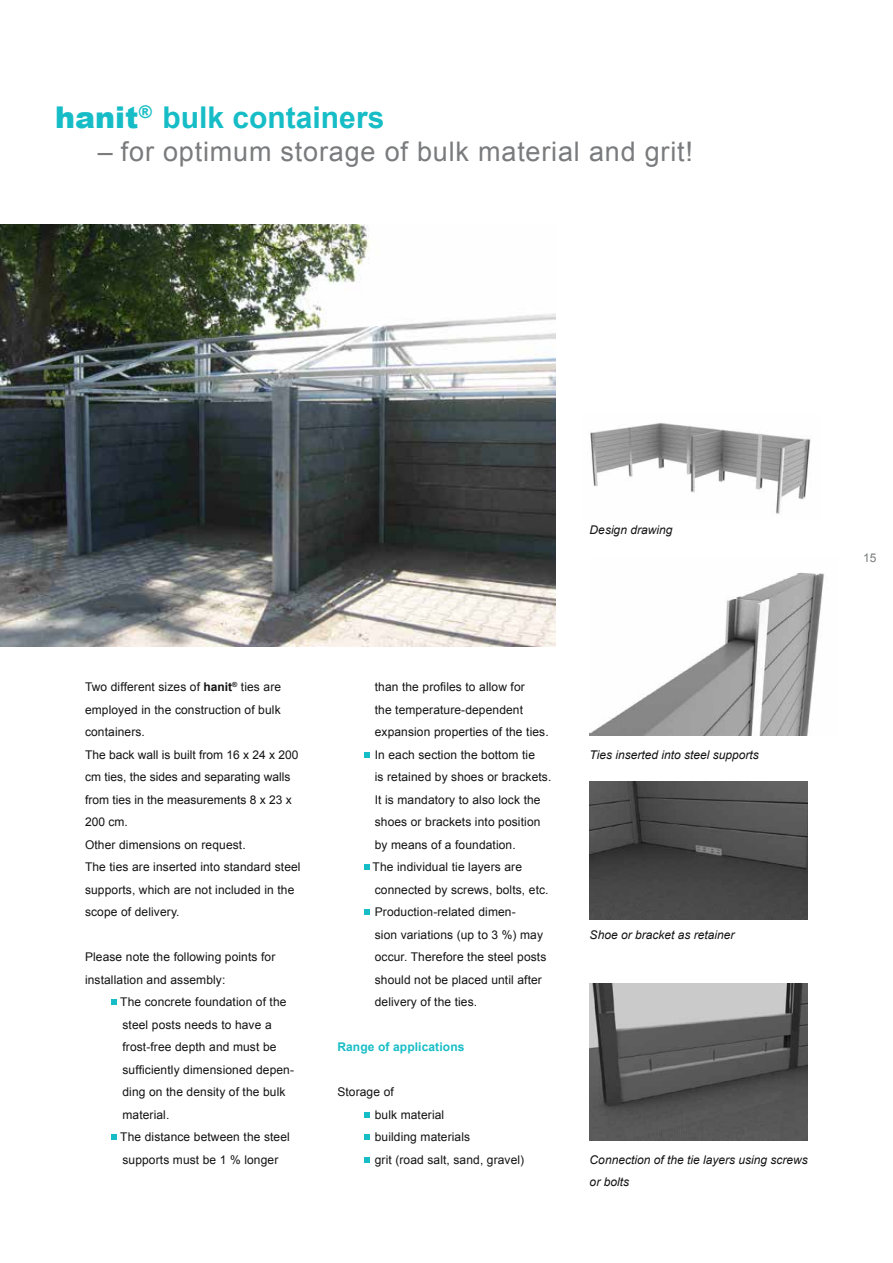
<style>
.page{position:relative;width:893px;height:1263px;background:#fff}
.page>*{position:absolute;margin:0;border:0;box-sizing:border-box;transform-origin:0 0}
.t1{font:700 30px "Arial";color:#17bdc6}
.t2{font:27px "Arial";letter-spacing:.03em;color:#7a7b7d}
.t3{font:12px/22.5px "Arial";letter-spacing:.01em;color:#141314}
.t4{font:italic 12px/22.5px "Arial";color:#141314}
.t5{font:700 12px "Arial";letter-spacing:.01em;color:#17bdc6}
.t6{font:12px "Arial";color:#7a7b7d}
.s1{font-weight:900}
.s2{font-weight:700}
</style>
<div class="page">
<svg style="left:112px;top:1000px;width:5px;height:5px"></svg>
<svg style="left:112px;top:1135px;width:5px;height:5px"></svg>
<svg style="left:364px;top:752px;width:5px;height:5px"></svg>
<svg style="left:364px;top:865px;width:5px;height:5px"></svg>
<svg style="left:364px;top:910px;width:5px;height:5px"></svg>
<svg style="left:364px;top:1112px;width:5px;height:5px"></svg>
<svg style="left:364px;top:1135px;width:5px;height:5px"></svg>
<svg style="left:364px;top:1157px;width:5px;height:5px"></svg>
<img style="left:0;top:225px;width:556px;height:421px">
<img style="left:590px;top:572px;width:235px;height:164px">
<img style="left:590px;top:781px;width:218px;height:138px">
<img style="left:590px;top:983px;width:218px;height:158px">
<img style="left:588px;top:422px;width:223px;height:92px">
<h1 class="t1" style="left:55px;top:98px;width:331px"><span class="s1">hanit</span><sup>®</sup> bulk containers</h1>
<h2 class="t2" style="left:98px;top:133px;width:597px">– for optimum storage of bulk material and grit!</h2>
<p class="t4" style="left:590px;top:518px;width:84px">Design drawing</p>
<p class="t3" style="left:85px;top:676px;width:217px">Two different sizes of <span class="s2">hanit</span><sup>®</sup> ties are employed in the construction of bulk containers.<br>The back wall is built from 16 x 24 x 200 cm ties, the sides and separating walls from ties in the measurements 8 x 23 x<br>200 cm.<br>Other dimensions on request.<br>The ties are inserted into standard steel supports, which are not included in the scope of delivery.</p>
<p class="t3" style="left:85px;top:946px;width:192px">Please note the following points for installation and assembly:</p>
<p class="t3" style="left:120px;top:991px;width:175px">The concrete foundation of the steel posts needs to have a frost-free depth and must be sufficiently dimensioned depen&shy;ding on the density of the bulk material.<br>The distance between the steel supports must be 1 % longer</p>
<p class="t3" style="left:373px;top:676px;width:180px">than the profiles to allow for<br>the temperature-dependent expansion properties of the ties.<br>In each section the bottom tie<br>is retained by shoes or brackets.<br>It is mandatory to also lock the shoes or brackets into position by means of a foundation.<br>The individual tie layers are connected by screws, bolts, etc.<br>Production-related dimen-<br>sion variations (up to 3 %) may occur. Therefore the steel posts should not be placed until after delivery of the ties.</p>
<p class="t5" style="left:337px;top:1039px;width:129px">Range of applications</p>
<p class="t3" style="left:375px;top:1081px;width:151px;text-indent:-37px">Storage of<br>bulk material<br>building materials<br>grit (road salt, sand, gravel)</p>
<p class="t4" style="left:590px;top:743px;width:171px">Ties inserted into steel supports</p>
<p class="t4" style="left:590px;top:923px;width:146px">Shoe or bracket as retainer</p>
<p class="t4" style="left:590px;top:1148px;width:220px">Connection of the tie layers using screws or bolts</p>
<p class="t6" style="left:863px;top:549px;width:15px">15</p>
</div>
